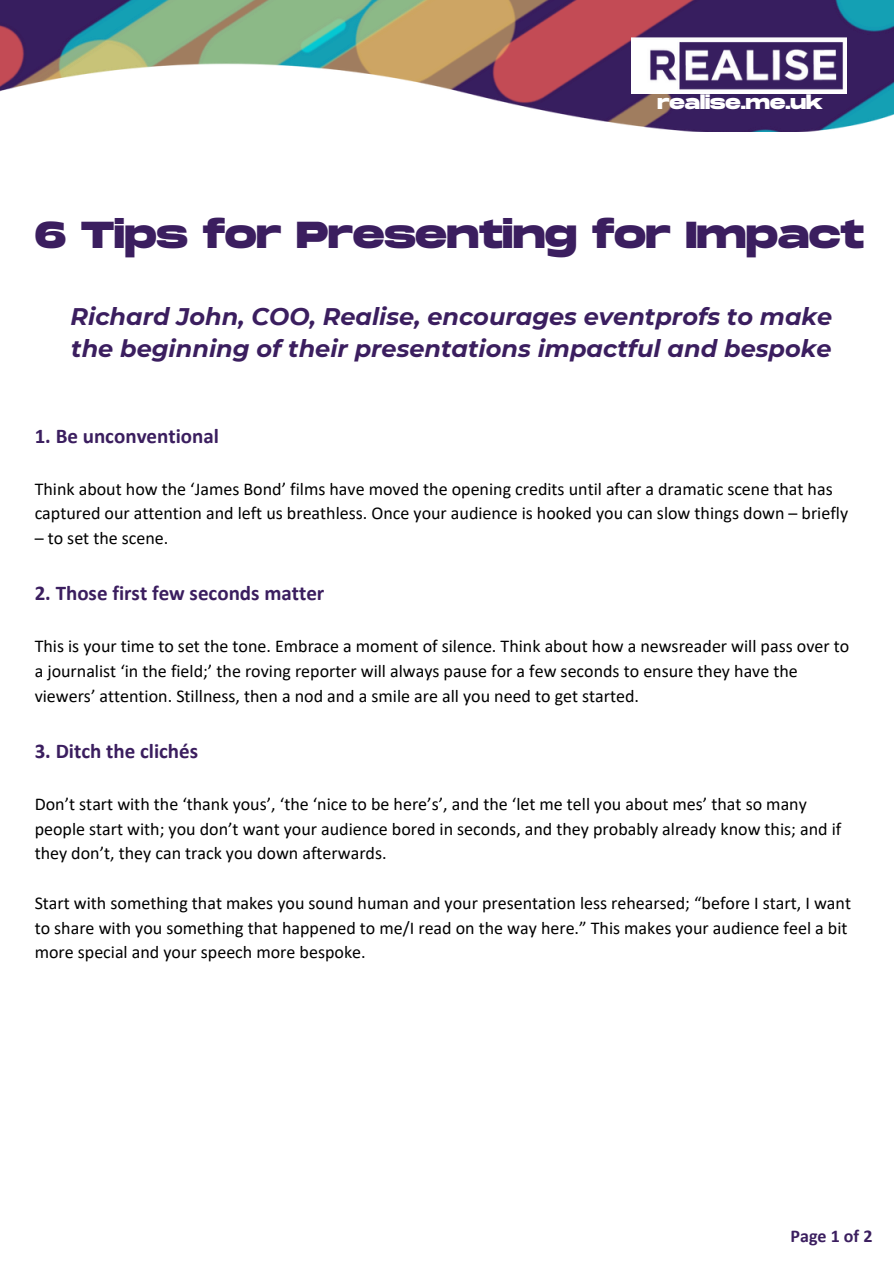
<style>
.page{position:relative;width:894px;height:1264px;background:#fff}
.page>*{position:absolute;margin:0;border:0;box-sizing:border-box;transform-origin:0 0}
.t1{font:800 37.5px "Monument Extended";color:#3b1e5f}
.t2{font:italic 700 24px/32.7px "Montserrat";color:#3b1e5f}
.t3{font:700 21px "Calibri";color:#3b1e5f}
.t4{font:800 18.3px "Monument Extended";color:#fff}
.t5{font:18px/24.8px "Calibri";color:#000}
.t6{font:700 18px "Calibri";color:#3b1e5f}
</style>
<div class="page">
<img style="left:0;top:0;width:893px;height:131px">
<img style="left:631px;top:37px;width:215px;height:57px">
<h4 class="t4" style="left:657px;top:92px;width:167px">realise.me.uk</h4>
<p class="t1" style="left:35px;top:214px;width:830px">6 Tips for Presenting for Impact</p>
<h3 class="t2" style="left:71px;top:299px;width:762px">Richard John, COO, Realise, encourages eventprofs to make the beginning of their presentations impactful and bespoke</h3>
<p class="t3" style="left:35px;top:427px;width:186px">1. Be unconventional</p>
<p class="t5" style="left:35px;top:477px;width:814px">Think about how the ‘James Bond’ films have moved the opening credits until after a dramatic scene that has captured our attention and left us breathless. Once your audience is hooked you can slow things down – briefly</p>
<p class="t5" style="left:35px;top:527px;width:135px">– to set the scene.</p>
<h4 class="t3" style="left:35px;top:584px;width:291px">2. Those first few seconds matter</h4>
<h1 class="t5" style="left:35px;top:635px;width:815px">This is your time to set the tone. Embrace a moment of silence. Think about how a newsreader will pass over to a journalist ‘in the field;’ the roving reporter will always pause for a few seconds to ensure they have the viewers’ attention. Stillness, then a nod and a smile are all you need to get started.</h1>
<h2 class="t3" style="left:35px;top:742px;width:165px">3. Ditch the clichés</h2>
<h3 class="t5" style="left:35px;top:792px;width:808px">Don’t start with the ‘thank yous’, ‘the ‘nice to be here’s’, and the ‘let me tell you about mes’ that so many people start with; you don’t want your audience bored in seconds, and they probably already know this; and if they don’t, they can track you down afterwards.</h3>
<p class="t5" style="left:35px;top:891px;width:817px">Start with something that makes you sound human and your presentation less rehearsed; “before I start, I want to share with you something that happened to me/I read on the way here.” This makes your audience feel a bit more special and your speech more bespoke.</p>
<h3 class="t6" style="left:790px;top:1228px;width:83px">Page 1 of 2</h3>
</div>
